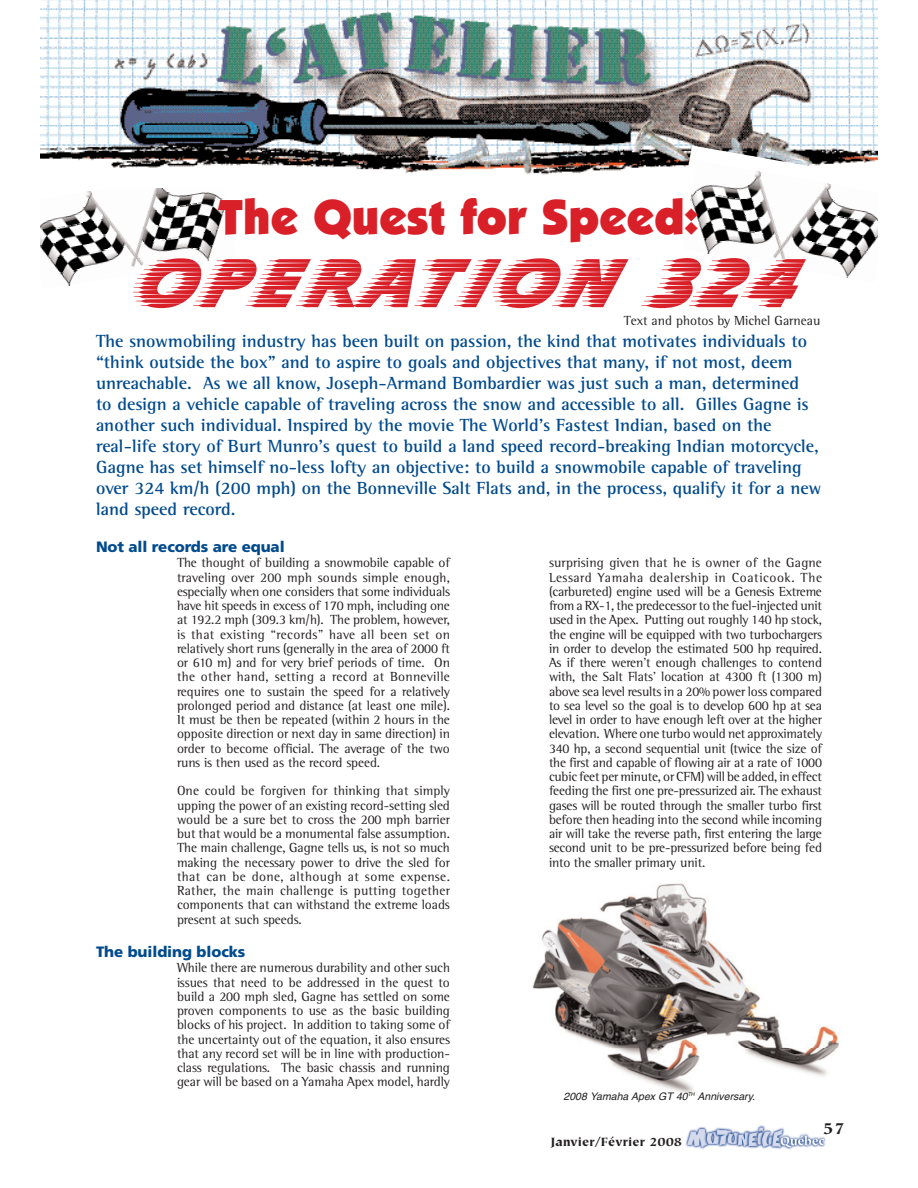
<style>
.page{position:relative;width:918px;height:1188px;background:#fff}
.page>*{position:absolute;margin:0;border:0;box-sizing:border-box;transform-origin:0 0}
.t1{font:72px "Slipstream Plain";letter-spacing:.08em;color:#d91f28}
.t2{font:900 49.5px "Itc Kabel";color:#d91f28}
.t3{font:700 18px/21px "Rotis Semi Serif";color:#004a8d}
.t4{font:900 18px "Tiepolo";color:#231f20}
.t5{font:900 15px "Frutiger";letter-spacing:-.005em;color:#004a8d}
.t6{font:13.5px/14.2px "Rotis Semi Serif";letter-spacing:-.005em;color:#231f20;text-align:justify}
.t7{font:900 13.5px "Tiepolo";color:#231f20}
.t8{font:italic 10.5px "Helvetica";color:#231f20}
</style>
<div class="page">
<img style="left:86px;top:188px;width:135px;height:10px">
<img style="left:77px;top:198px;width:150px;height:15px">
<img style="left:40px;top:213px;width:184px;height:15px">
<img style="left:40px;top:228px;width:179px;height:20px">
<img style="left:41px;top:243px;width:178px;height:43px">
<img style="left:685px;top:1125px;width:141px;height:25px">
<img style="left:40px;top:0;width:838px;height:13px">
<img style="left:40px;top:13px;width:838px;height:162px">
<img style="left:532px;top:883px;width:307px;height:211px">
<img style="left:668px;top:145px;width:210px;height:30px">
<img style="left:695px;top:162px;width:183px;height:14px">
<img style="left:696px;top:176px;width:135px;height:15px">
<img style="left:690px;top:191px;width:152px;height:15px">
<img style="left:693px;top:206px;width:185px;height:15px">
<img style="left:698px;top:221px;width:180px;height:19px">
<img style="left:698px;top:236px;width:178px;height:42px">
<h2 class="t2" style="left:218px;top:198px;width:481px">The Quest for Speed:</h2>
<h1 class="t1" style="left:127px;top:240px;width:664px">OPERATION 324</h1>
<p class="t6" style="left:624px;top:315px;width:198px">Text and photos by Michel Garneau</p>
<p class="t3" style="left:96px;top:332px;width:727px">The snowmobiling industry has been built on passion, the kind that motivates individuals to “think outside the box” and to aspire to goals and objectives that many, if not most, deem unreachable. As we all know, Joseph-Armand Bombardier was just such a man, determined<br>to design a vehicle capable of traveling across the snow and accessible to all. Gilles Gagne is another such individual. Inspired by the movie The World’s Fastest Indian, based on the real-life story of Burt Munro’s quest to build a land speed record-breaking Indian motorcycle, Gagne has set himself no-less lofty an objective: to build a snowmobile capable of traveling over 324 km/h (200 mph) on the Bonneville Salt Flats and, in the process, qualify it for a new land speed record.</p>
<p class="t5" style="left:96px;top:540px;width:190px">Not all records are equal</p>
<p class="t6" style="left:177px;top:557px;width:275px">The thought of building a snowmobile capable of traveling over 200 mph sounds simple enough, especially when one considers that some individuals have hit speeds in excess of 170 mph, including one at 192.2 mph (309.3 km/h). The problem, however, is that existing “records” have all been set on relatively short runs (generally in the area of 2000 ft or 610 m) and for very brief periods of time. On the other hand, setting a record at Bonneville requires one to sustain the speed for a relatively prolonged period and distance (at least one mile).<br>It must be then be repeated (within 2 hours in the opposite direction or next day in same direction) in order to become official. The average of the two runs is then used as the record speed.</p>
<p class="t6" style="left:177px;top:785px;width:275px">One could be forgiven for thinking that simply upping the power of an existing record-setting sled would be a sure bet to cross the 200 mph barrier but that would be a monumental false assumption.<br>The main challenge, Gagne tells us, is not so much making the necessary power to drive the sled for that can be done, although at some expense.<br>Rather, the main challenge is putting together components that can withstand the extreme loads present at such speeds.</p>
<p class="t5" style="left:96px;top:945px;width:151px">The building blocks</p>
<p class="t6" style="left:177px;top:962px;width:275px">While there are numerous durability and other such issues that need to be addressed in the quest to build a 200 mph sled, Gagne has settled on some proven components to use as the basic building blocks of his project. In addition to taking some of the uncertainty out of the equation, it also ensures that any record set will be in line with production&shy;class regulations. The basic chassis and running gear will be based on a Yamaha Apex model, hardly</p>
<p class="t6" style="left:549px;top:557px;width:275px">surprising given that he is owner of the Gagne Lessard Yamaha dealership in Coaticook. The (carbureted) engine used will be a Genesis Extreme from a RX-1, the predecessor to the fuel-injected unit used in the Apex. Putting out roughly 140 hp stock, the engine will be equipped with two turbochargers in order to develop the estimated 500 hp required.<br>As if there weren’t enough challenges to contend with, the Salt Flats’ location at 4300 ft (1300 m) above sea level results in a 20% power loss compared to sea level so the goal is to develop 600 hp at sea level in order to have enough left over at the higher elevation. Where one turbo would net approximately 340 hp, a second sequential unit (twice the size of the first and capable of flowing air at a rate of 1000 cubic feet per minute, or CFM) will be added, in effect feeding the first one pre-pressurized air. The exhaust gases will be routed through the smaller turbo first before then heading into the second while incoming air will take the reverse path, first entering the large second unit to be pre-pressurized before being fed into the smaller primary unit.</p>
<p class="t8" style="left:564px;top:1093px;width:195px">2008 Yamaha Apex GT 40<sup>TH</sup> Anniversary.</p>
<p class="t7" style="left:551px;top:1136px;width:132px">Janvier/Février 2008</p>
<h3 class="t4" style="left:823px;top:1121px;width:23px">57</h3>
</div>
